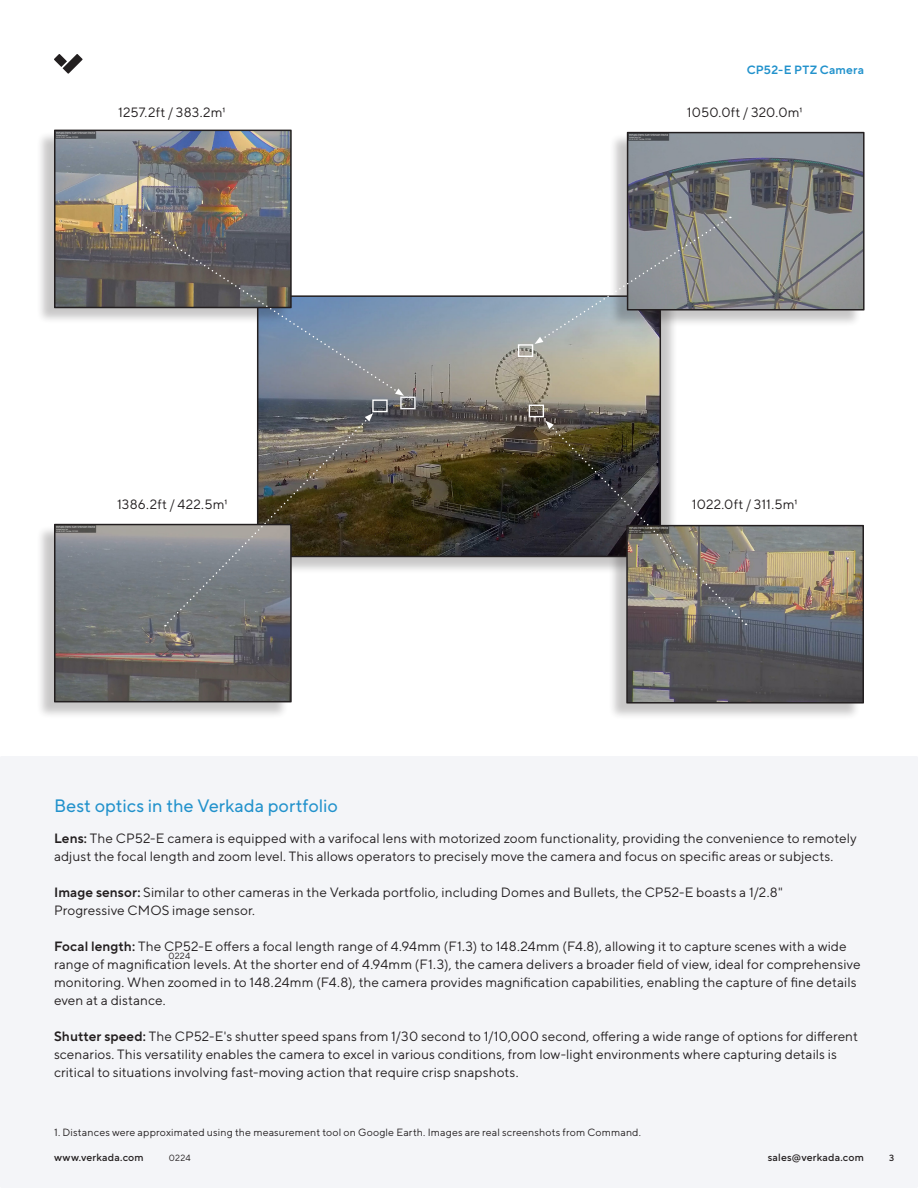
<style>
.page{position:relative;width:918px;height:1188px;background:#fff}
.page>*{position:absolute;margin:0;border:0;box-sizing:border-box;transform-origin:0 0}
.t1{font:18px "TT Norms Pro";letter-spacing:-.005em;color:#2292cc}
.Level_4-_Body_Paragraph{font:13.5px/18px "TT Norms Pro";letter-spacing:.01em;color:#231f20}
.Level_3-Body_Title-Sentence_case{font:13.5px "TT Norms Pro";letter-spacing:.015em;color:#231f20}
.t2{font:600 12px "TT Norms Pro";letter-spacing:.015em;color:#2292cc}
.t3{font:10.5px "TT Norms Pro";letter-spacing:.015em;color:#231f20}
.t4{font:500 10.5px "TT Norms Pro";letter-spacing:.02em;color:#231f20}
.t5{font:9px "TT Norms Pro";letter-spacing:.025em;color:#231f20}
.t6{font:500 9px "TT Norms Pro";color:#231f20}
.s1{font-weight:600}
</style>
<div class="page">
<svg style="left:54px;top:54px;width:29px;height:20px"></svg>
<div style="left:0;top:756px;width:918px;height:432px;background:#f4f5f8;border-radius:2px"></div>
<div style="left:259px;top:298px;width:419px;height:277px;background:#231f20;opacity:.25"></div>
<img style="left:260px;top:298px;width:398px;height:256px">
<div style="left:608px;top:526px;width:253px;height:194px;background:#231f20;opacity:.25"></div>
<img style="left:629px;top:528px;width:232px;height:173px">
<div style="left:626px;top:525px;width:238px;height:179px;border:2px solid #231f20"></div>
<div style="left:609px;top:133px;width:253px;height:194px;background:#231f20;opacity:.25"></div>
<img style="left:630px;top:135px;width:232px;height:173px">
<div style="left:627px;top:132px;width:238px;height:179px;border:2px solid #231f20"></div>
<div style="left:36px;top:525px;width:253px;height:194px;background:#231f20;opacity:.25"></div>
<img style="left:57px;top:527px;width:232px;height:172px">
<div style="left:54px;top:524px;width:238px;height:178px;border:2px solid #231f20"></div>
<div style="left:36px;top:131px;width:253px;height:194px;background:#231f20;opacity:.25"></div>
<img style="left:57px;top:133px;width:232px;height:172px">
<div style="left:54px;top:130px;width:238px;height:178px;border:2px solid #231f20"></div>
<div style="left:400px;top:397px;width:16px;height:12px;border:1px solid #f4f5f8"></div>
<div style="left:372px;top:399px;width:16px;height:13px;border:1px solid #fff"></div>
<div style="left:529px;top:405px;width:15px;height:12px;border:1px solid #fff"></div>
<div style="left:518px;top:344px;width:15px;height:13px;border:1px solid #fff"></div>
<svg style="left:164px;top:413px;width:209px;height:213px"></svg>
<img style="left:545px;top:421px;width:202px;height:204px">
<svg style="left:128px;top:215px;width:269px;height:177px"></svg>
<svg style="left:395px;top:388px;width:9px;height:8px"></svg>
<svg style="left:535px;top:217px;width:196px;height:127px"></svg>
<p class="t2" style="left:747px;top:61px;width:119px">CP52-E PTZ Camera</p>
<p class="Level_3-Body_Title-Sentence_case" style="left:118px;top:103px;width:109px">1257.2ft / 383.2m1</p>
<p class="Level_3-Body_Title-Sentence_case" style="left:687px;top:103px;width:117px">1050.0ft / 320.0m1</p>
<p class="Level_3-Body_Title-Sentence_case" style="left:117px;top:494px;width:112px">1386.2ft / 422.5m1</p>
<p class="Level_3-Body_Title-Sentence_case" style="left:692px;top:494px;width:107px">1022.0ft / 311.5m1</p>
<p class="t1" style="left:54px;top:792px;width:285px">Best optics in the Verkada portfolio</p>
<p class="Level_4-_Body_Paragraph" style="left:54px;top:828px;width:804px"><span class="s1">Lens:</span> The CP52-E camera is equipped with a varifocal lens with motorized zoom functionality, providing the convenience to remotely adjust the focal length and zoom level. This allows operators to precisely move the camera and focus on specific areas or subjects.</p>
<p class="Level_4-_Body_Paragraph" style="left:54px;top:882px;width:730px"><span class="s1">Image sensor:</span> Similar to other cameras in the Verkada portfolio, including Domes and Bullets, the CP52-E boasts a 1/2.8"<br>Progressive CMOS image sensor.</p>
<p class="Level_4-_Body_Paragraph" style="left:54px;top:936px;width:808px"><span class="s1">Focal length:</span> The CP52-E offers a focal length range of 4.94mm (F1.3) to 148.24mm (F4.8), allowing it to capture scenes with a wide range of magnification levels. At the shorter end of 4.94mm (F1.3), the camera delivers a broader field of view, ideal for comprehensive monitoring. When zoomed in to 148.24mm (F4.8), the camera provides magnification capabilities, enabling the capture of fine details even at a distance.</p>
<p class="Level_4-_Body_Paragraph" style="left:54px;top:1026px;width:805px"><span class="s1">Shutter speed:</span> The CP52-E's shutter speed spans from 1/30 second to 1/10,000 second, offering a wide range of options for different scenarios. This versatility enables the camera to excel in various conditions, from low-light environments where capturing details is critical to situations involving fast-moving action that require crisp snapshots.</p>
<p class="t5" style="left:168px;top:949px;width:23px">0224</p>
<p class="t3" style="left:54px;top:1125px;width:589px">1. Distances were approximated using the measurement tool on Google Earth. Images are real screenshots from Command.</p>
<p class="t4" style="left:54px;top:1150px;width:91px">www.verkada.com</p>
<p class="t5" style="left:169px;top:1151px;width:23px">0224</p>
<p class="t4" style="left:768px;top:1150px;width:98px">sales@verkada.com</p>
<p class="t6" style="left:889px;top:1151px;width:7px">3</p>
</div>
